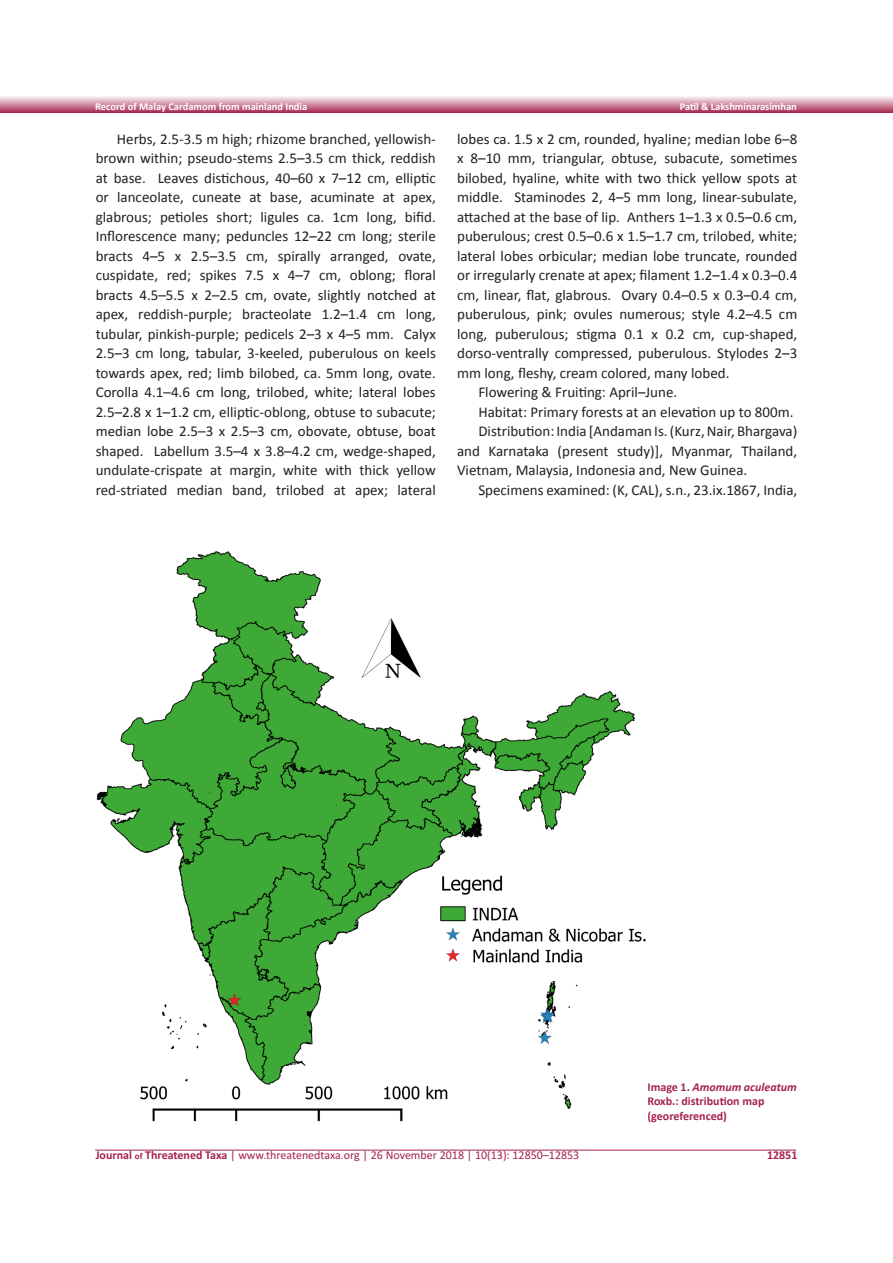
<style>
.page{position:relative;width:893px;height:1263px;background:#fff}
.page>*{position:absolute;margin:0;border:0;box-sizing:border-box;transform-origin:0 0}
.t1{font:15px/19.5px "Calibri";color:#231f20;text-align:justify}
.t2{font:12px "Calibri 2";color:#a5234c}
.t3{font:700 12px/14.4px "Calibri";letter-spacing:-.005em;color:#a5234c}
.t4{font:12px "Calibri Bold 2";color:#a5234c}
.t5{font:700 10.5px "Calibri";letter-spacing:-.005em;color:#fff}
.s1{font-family:"Calibri 2"}
.s2{font-family:"Calibri Bold 2"}
.s3{font-family:"Calibri Bold 2";font-size:9px}
.s4{font-family:"Calibri Bold Italic 2";font-weight:400}
</style>
<div class="page">
<hr style="left:95px;top:1150px;width:701px;height:1px;background:#a5234c">
<svg style="left:0;top:96px;width:893px;height:17px;background:#d08da2"></svg>
<img style="left:96px;top:551px;width:550px;height:571px">
<p class="t5" style="left:95px;top:100px;width:214px">Record of Malay Cardamom from mainland India</p>
<p class="t5" style="left:680px;top:100px;width:118px">Patil &amp; Lakshminarasimhan</p>
<p class="t1" style="left:96px;top:129px;width:342px;text-indent:21px">Herbs, 2.5-3.5 m high; rhizome branched, yellowish&shy;brown within; pseudo-stems 2.5–3.5 cm thick, reddish at base. Leaves distichous, 40–60 x 7–12 cm, elliptic or lanceolate, cuneate at base, acuminate at apex, glabrous; petioles short; ligules ca. 1cm long, bifid.<br>Inflorescence many; peduncles 12–22 cm long; sterile bracts 4–5 x 2.5–3.5 cm, spirally arranged, ovate, cuspidate, red; spikes 7.5 x 4–7 cm, oblong; floral <span class="s1">bracts 4.5–5.5 x 2–2.5 cm, ovate, slightly notched at </span>apex, reddish-purple; bracteolate 1.2–1.4 cm long, tubular, pinkish-purple; pedicels 2–3 x 4–5 mm. Calyx 2.5–3 cm long, tabular, 3-keeled, puberulous on keels towards apex, red; limb bilobed, ca. 5mm long, ovate.<br><span class="s1">Corolla 4.1–4.6 cm long, trilobed, white; lateral lobes </span>2.5–2.8 x 1–1.2 cm, elliptic-oblong, obtuse to subacute; <span class="s1">median lobe 2.5–3 x 2.5–3 cm, obovate, obtuse, boat </span>shaped. Labellum 3.5–4 x 3.8–4.2 cm, wedge-shaped, undulate-crispate at margin, white with thick yellow red-striated median band, trilobed at apex; lateral</p>
<p class="t1" style="left:457px;top:129px;width:342px"><span class="s1">lobes ca. 1.5 x 2 cm, rounded, hyaline; median lobe 6–8 </span>x 8–10 mm, triangular, obtuse, subacute, sometimes bilobed, hyaline, white with two thick yellow spots at middle. Staminodes 2, 4–5 mm long, linear-subulate, attached at the base of lip. Anthers 1–1.3 x 0.5–0.6 cm, puberulous; crest 0.5–0.6 x 1.5–1.7 cm, trilobed, white; <span class="s1">lateral lobes orbicular; median lobe truncate, rounded </span>or irregularly crenate at apex; filament 1.2–1.4 x 0.3–0.4 cm, linear, flat, glabrous. Ovary 0.4–0.5 x 0.3–0.4 cm, puberulous, pink; ovules numerous; style 4.2–4.5 cm long, puberulous; stigma 0.1 x 0.2 cm, cup-shaped, dorso-ventrally compressed, puberulous. Stylodes 2–3 mm long, fleshy, cream colored, many lobed.</p>
<p class="t1" style="left:478px;top:382px;width:200px">Flowering &amp; Fruiting: April–June.</p>
<p class="t1" style="left:478px;top:402px;width:317px">Habitat: Primary forests at an elevation up to 800m.</p>
<p class="t1" style="left:457px;top:421px;width:342px;text-indent:21px">Distribution: India [Andaman Is. (Kurz, Nair, Bhargava) and Karnataka (present study)], Myanmar, Thailand, Vietnam, Malaysia, Indonesia and, New Guinea.</p>
<p class="t1" style="left:478px;top:480px;width:320px">Specimens examined: (K, CAL), s.n., 23.ix.1867, India,</p>
<p class="t2" style="left:96px;top:1148px;width:485px"><span class="s2">Journal</span> <span class="s3">of</span> <span class="s2">Threatened Taxa</span> | www.threatenedtaxa.org | 26 November 2018 | 10(13): 12850–12853</p>
<p class="t3" style="left:647px;top:1079px;width:151px">Image 1. <span class="s4">Amomum aculeatum<br></span>Roxb.: distribution map (georeferenced)</p>
<p class="t4" style="left:767px;top:1148px;width:32px">12851</p>
</div>
